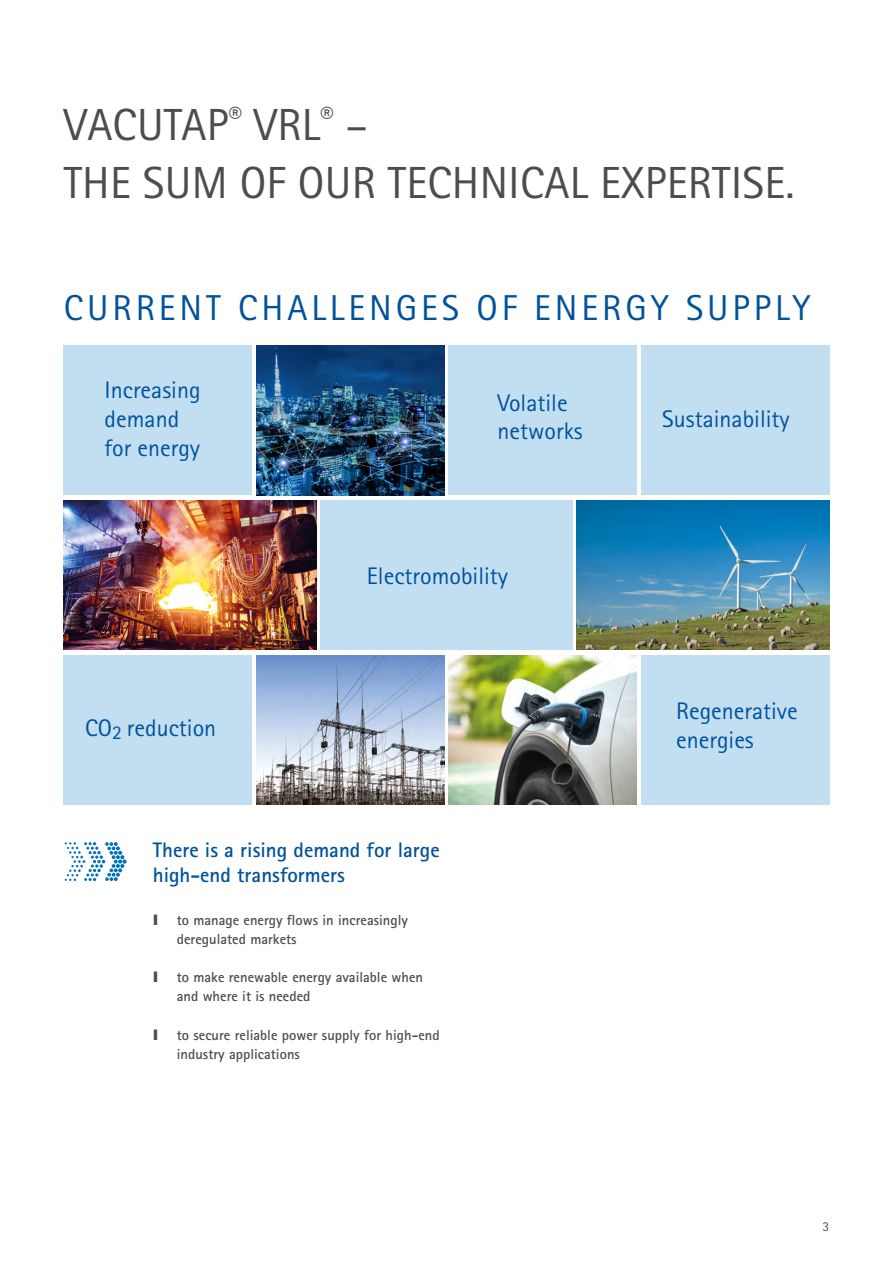
<style>
.page{position:relative;width:893px;height:1263px;background:#fff}
.page>*{position:absolute;margin:0;border:0;box-sizing:border-box;transform-origin:0 0}
.t1{font:45px/57.4px "Rotis Sans Serif";letter-spacing:.005em;color:#4d4d4f}
.t2{font:36px "Rotis Sans Serif";letter-spacing:.11em;color:#00529c}
.t3{font:24px/28.8px "Rotis Sans Serif";color:#00529c}
.t4{font:700 21px/25.2px "Rotis Sans Serif";color:#00529c}
.t5{font:700 14.55px/19.2px "Rotis Sans Serif";color:#4d4d4f}
.t6{font:900 14.55px "Arial";color:#4d4d4f}
.t7{font:13.5px "Rotis Sans Serif";color:#4d4d4f}
</style>
<div class="page">
<div style="left:64px;top:655px;width:188px;height:150px;background:#c2def1"></div>
<img style="left:256px;top:655px;width:188px;height:150px">
<img style="left:449px;top:655px;width:188px;height:150px">
<div style="left:641px;top:655px;width:188px;height:150px;background:#c2def1"></div>
<div style="left:64px;top:345px;width:188px;height:150px;background:#c2def1"></div>
<img style="left:256px;top:345px;width:188px;height:150px">
<div style="left:449px;top:345px;width:188px;height:150px;background:#c2def1"></div>
<div style="left:641px;top:345px;width:188px;height:150px;background:#c2def1"></div>
<img style="left:64px;top:500px;width:252px;height:150px">
<div style="left:320px;top:500px;width:253px;height:150px;background:#c2def1"></div>
<img style="left:577px;top:500px;width:252px;height:150px">
<svg style="left:65px;top:842px;width:62px;height:39px"></svg>
<h1 class="t1" style="left:64px;top:96px;width:732px">VACUTAP<sup>®</sup> VRL<sup>®</sup> –<br>THE SUM OF OUR TECHNICAL EXPERTISE.</h1>
<h2 class="t2" style="left:64px;top:287px;width:748px">CURRENT CHALLENGES OF ENERGY SUPPLY</h2>
<h3 class="t3" style="left:105px;top:376px;width:97px">Increasing demand for energy</h3>
<h3 class="t3" style="left:85px;top:713px;width:133px">CO<sub>2</sub> reduction</h3>
<h3 class="t3" style="left:497px;top:388px;width:87px">Volatile networks</h3>
<h3 class="t3" style="left:367px;top:561px;width:143px">Electromobility</h3>
<h3 class="t4" style="left:153px;top:836px;width:288px">There is a rising demand for large high-end transformers</h3>
<p class="t6" style="left:153px;top:909px;width:7px">I</p>
<p class="t5" style="left:177px;top:910px;width:233px">to manage energy flows in increasingly deregulated markets</p>
<p class="t6" style="left:153px;top:966px;width:7px">I</p>
<p class="t5" style="left:177px;top:967px;width:248px">to make renewable energy available when and where it is needed</p>
<p class="t6" style="left:153px;top:1024px;width:7px">I</p>
<p class="t5" style="left:177px;top:1025px;width:264px">to secure reliable power supply for high-end industry applications</p>
<h3 class="t3" style="left:662px;top:404px;width:129px">Sustainability</h3>
<h3 class="t3" style="left:676px;top:696px;width:123px">Regenerative energies</h3>
<p class="t7" style="left:822px;top:1218px;width:8px">3</p>
</div>
